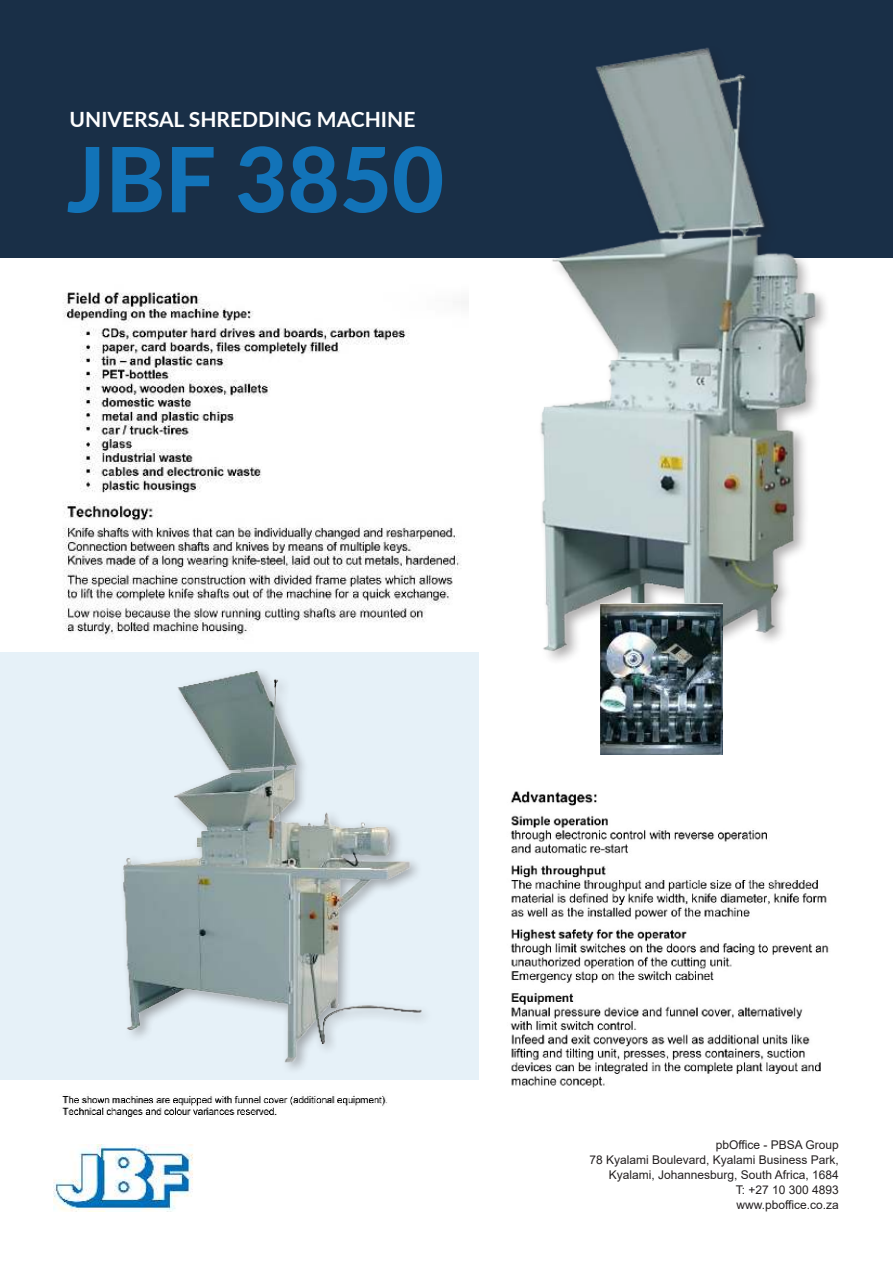
<style>
.page{position:relative;width:893px;height:1263px;background:#fff}
.page>*{position:absolute;margin:0;border:0;box-sizing:border-box;transform-origin:0 0}
.t1{font:800 90px "Lato";color:#1273b8}
.t2{font:700 21px "Lato";color:#fff}
.t3{font:12px/15px "Arial";color:#231f20;text-align:right}
</style>
<div class="page">
<div style="left:0;top:0;width:893px;height:257px;background:#192f47"></div>
<div style="left:0;top:653px;width:478px;height:427px;background:#e6f1f8"></div>
<img style="left:54px;top:1144px;width:139px;height:68px">
<img style="left:502px;top:47px;width:342px;height:653px">
<img style="left:63px;top:292px;width:398px;height:348px">
<img style="left:510px;top:791px;width:319px;height:297px">
<img style="left:62px;top:1094px;width:325px;height:23px">
<img style="left:123px;top:671px;width:301px;height:397px">
<img style="left:601px;top:604px;width:122px;height:151px">
<h2 class="t2" style="left:70px;top:108px;width:347px">UNIVERSAL SHREDDING MACHINE</h2>
<h1 class="t1" style="left:67px;top:129px;width:379px">JBF 3850</h1>
<p class="t3" style="left:589px;top:1137px;width:251px">pbOffice - PBSA Group<br>78 Kyalami Boulevard, Kyalami Business Park,<br>Kyalami, Johannesburg, South Africa, 1684<br>T: +27 10 300 4893<br>www.pboffice.co.za</p>
</div>
